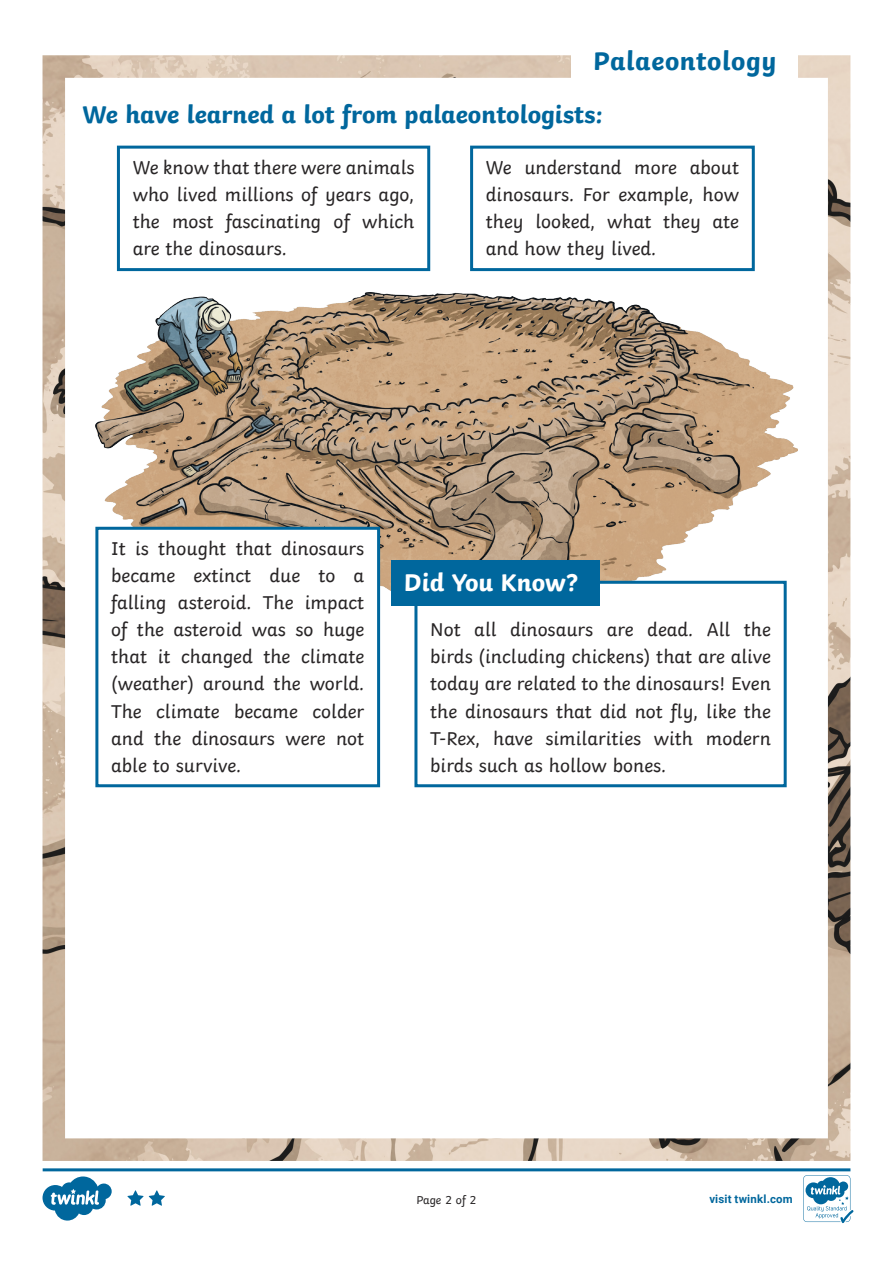
<style>
.page{position:relative;width:893px;height:1263px;background:#fff}
.page>*{position:absolute;margin:0;border:0;box-sizing:border-box;transform-origin:0 0}
.Heading_1{font:700 27px "Twinkl";letter-spacing:.02em;color:#00679d}
.Heading_2{font:700 25.5px "Twinkl";color:#00679d}
.Heading_2-2{font:700 25.5px "Twinkl";color:#fff}
.KS2_Body_Copy{font:19.5px/27px "Twinkl";color:#282526;text-align:justify}
.t1{font:12px "Twinkl";letter-spacing:-.005em;color:#282526}
.t2{font:700 11.4px "Roboto";letter-spacing:.02em;color:#00679d}
</style>
<div class="page">
<img style="left:43px;top:55px;width:807px;height:1106px">
<div style="left:572px;top:31px;width:226px;height:60px;background:#fff"></div>
<svg style="left:43px;top:1168px;width:810px;height:55px"></svg>
<p class="Heading_1" style="left:593px;top:39px;width:185px">Palaeontology</p>
<p class="Heading_2" style="left:82px;top:94px;width:522px">We have learned a lot from palaeontologists:</p>
<p class="KS2_Body_Copy" style="left:486px;top:153px;width:255px">We understand more about dinosaurs. For example, how they looked, what they ate and how they lived.</p>
<p class="KS2_Body_Copy" style="left:133px;top:153px;width:283px">We know that there were animals who lived millions of years ago, the most fascinating of which are the dinosaurs.</p>
<p class="KS2_Body_Copy" style="left:111px;top:534px;width:255px">It is thought that dinosaurs became extinct due to a falling asteroid. The impact of the asteroid was so huge that it changed the climate (weather) around the world.<br>The climate became colder and the dinosaurs were not able to survive.</p>
<p class="Heading_2-2" style="left:404px;top:562px;width:176px">Did You Know?</p>
<p class="KS2_Body_Copy" style="left:430px;top:615px;width:342px">Not all dinosaurs are dead. All the birds (including chickens) that are alive today are related to the dinosaurs! Even the dinosaurs that did not fly, like the T-Rex, have similarities with modern birds such as hollow bones.</p>
<p class="t1" style="left:416px;top:1191px;width:62px">Page 2 of 2</p>
<p class="t2" style="left:709px;top:1191px;width:85px">visit twinkl.com</p>
</div>
